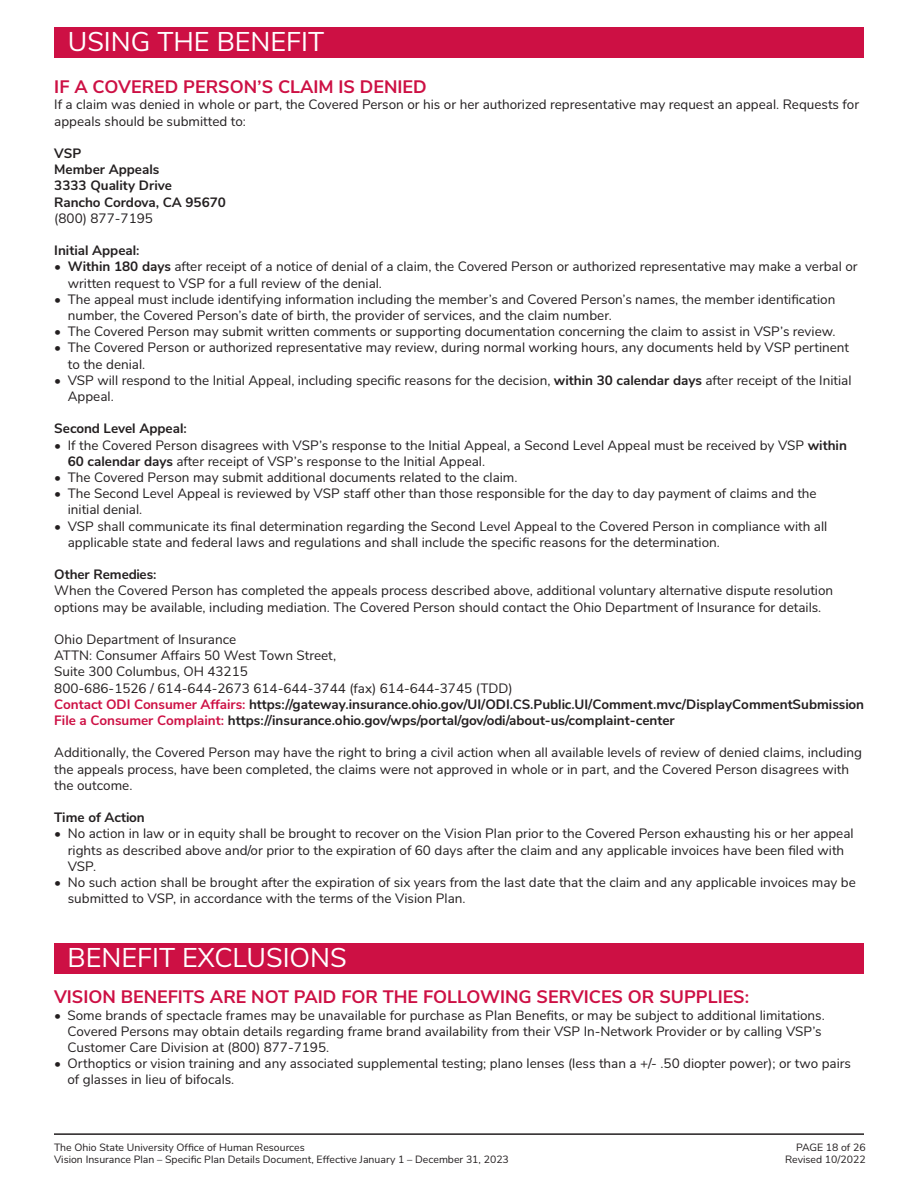
<style>
.page{position:relative;width:918px;height:1188px;background:#fff}
.page>*{position:absolute;margin:0;border:0;box-sizing:border-box;transform-origin:0 0}
.t1{font:27px "Buckeye Sans";color:#fff}
.t2{font:700 18px "Buckeye Sans";color:#cd1044}
.t3{font:13.5px/16.2px "Buckeye Sans";color:#231f20}
.t4{font:700 13.5px/16.2px "Buckeye Sans";color:#231f20}
.t5{font:10.5px/12.6px "Buckeye Sans";color:#231f20}
.s1{font-weight:700}
.s2{color:#cd1044}
</style>
<div class="page">
<hr style="left:54px;top:1133px;width:810px;height:2px;background:#231f20">
<div style="left:54px;top:27px;width:810px;height:30px;background:#cd1044"></div>
<div style="left:54px;top:943px;width:810px;height:30px;background:#cd1044"></div>
<h1 class="t1" style="left:68px;top:22px;width:258px">USING THE BENEFIT</h1>
<h3 class="t2" style="left:54px;top:74px;width:374px">IF A COVERED PERSON’S CLAIM IS DENIED</h3>
<p class="t3" style="left:54px;top:96px;width:806px">If a claim was denied in whole or part, the Covered Person or his or her authorized representative may request an appeal. Requests for appeals should be submitted to:</p>
<p class="t4" style="left:54px;top:144px;width:173px">VSP<br>Member Appeals<br>3333 Quality Drive<br>Rancho Cordova, CA 95670</p>
<p class="t3" style="left:54px;top:209px;width:100px">(800) 877-7195</p>
<h4 class="t4" style="left:54px;top:242px;width:87px">Initial Appeal:</h4>
<p class="t3" style="left:68px;top:258px;width:791px;text-indent:-14px">• <span class="s1">Within 180 days</span> after receipt of a notice of denial of a claim, the Covered Person or authorized representative may make a verbal or written request to VSP for a full review of the denial.</p>
<p class="t3" style="left:68px;top:290px;width:769px;text-indent:-14px">• The appeal must include identifying information including the member’s and Covered Person’s names, the member identification number, the Covered Person’s date of birth, the provider of services, and the claim number.</p>
<p class="t3" style="left:54px;top:323px;width:783px">• The Covered Person may submit written comments or supporting documentation concerning the claim to assist in VSP’s review.</p>
<p class="t3" style="left:68px;top:339px;width:783px;text-indent:-14px">• The Covered Person or authorized representative may review, during normal working hours, any documents held by VSP pertinent to the denial.</p>
<p class="t3" style="left:68px;top:371px;width:785px;text-indent:-14px">• VSP will respond to the Initial Appeal, including specific reasons for the decision, <span class="s1">within 30 calendar days</span> after receipt of the Initial<br>Appeal.</p>
<h4 class="t4" style="left:54px;top:420px;width:134px">Second Level Appeal:</h4>
<p class="t3" style="left:68px;top:436px;width:781px;text-indent:-14px">• If the Covered Person disagrees with VSP’s response to the Initial Appeal, a Second Level Appeal must be received by VSP <span class="s1">within<br>60 calendar days</span> after receipt of VSP’s response to the Initial Appeal.</p>
<p class="t3" style="left:54px;top:468px;width:465px">• The Covered Person may submit additional documents related to the claim.</p>
<p class="t3" style="left:68px;top:485px;width:750px;text-indent:-14px">• The Second Level Appeal is reviewed by VSP staff other than those responsible for the day to day payment of claims and the initial denial.</p>
<p class="t3" style="left:68px;top:517px;width:761px;text-indent:-14px">• VSP shall communicate its final determination regarding the Second Level Appeal to the Covered Person in compliance with all applicable state and federal laws and regulations and shall include the specific reasons for the determination.</p>
<h4 class="t4" style="left:54px;top:566px;width:104px">Other Remedies:</h4>
<p class="t3" style="left:54px;top:582px;width:780px">When the Covered Person has completed the appeals process described above, additional voluntary alternative dispute resolution options may be available, including mediation. The Covered Person should contact the Ohio Department of Insurance for details.</p>
<p class="t3" style="left:54px;top:630px;width:283px">Ohio Department of Insurance<br>ATTN: Consumer Affairs 50 West Town Street,<br>Suite 300 Columbus, OH 43215</p>
<p class="t3" style="left:54px;top:679px;width:460px">800-686-1526 / 614-644-2673 614-644-3744 (fax) 614-644-3745 (TDD)</p>
<p class="t4" style="left:54px;top:695px;width:811px"><span class="s2">Contact ODI Consumer Affairs:</span> https://gateway.insurance.ohio.gov/UI/ODI.CS.Public.UI/Comment.mvc/DisplayCommentSubmission</p>
<p class="t4" style="left:54px;top:711px;width:622px"><span class="s2">File a Consumer Complaint:</span> https://insurance.ohio.gov/wps/portal/gov/odi/about-us/complaint-center</p>
<p class="t3" style="left:54px;top:744px;width:809px">Additionally, the Covered Person may have the right to bring a civil action when all available levels of review of denied claims, including the appeals process, have been completed, the claims were not approved in whole or in part, and the Covered Person disagrees with the outcome.</p>
<h4 class="t4" style="left:54px;top:809px;width:92px">Time of Action</h4>
<p class="t3" style="left:68px;top:825px;width:787px;text-indent:-14px">• No action in law or in equity shall be brought to recover on the Vision Plan prior to the Covered Person exhausting his or her appeal rights as described above and/or prior to the expiration of 60 days after the claim and any applicable invoices have been filed with<br>VSP.</p>
<p class="t3" style="left:68px;top:873px;width:790px;text-indent:-14px">• No such action shall be brought after the expiration of six years from the last date that the claim and any applicable invoices may be submitted to VSP, in accordance with the terms of the Vision Plan.</p>
<h2 class="t1" style="left:68px;top:938px;width:281px">BENEFIT EXCLUSIONS</h2>
<h3 class="t2" style="left:54px;top:984px;width:697px">VISION BENEFITS ARE NOT PAID FOR THE FOLLOWING SERVICES OR SUPPLIES:</h3>
<p class="t3" style="left:68px;top:1006px;width:759px;text-indent:-14px">• Some brands of spectacle frames may be unavailable for purchase as Plan Benefits, or may be subject to additional limitations.<br>Covered Persons may obtain details regarding frame brand availability from their VSP In-Network Provider or by calling VSP’s<br>Customer Care Division at (800) 877-7195.</p>
<p class="t3" style="left:68px;top:1055px;width:785px;text-indent:-14px">• Orthoptics or vision training and any associated supplemental testing; plano lenses (less than a +/- .50 diopter power); or two pairs of glasses in lieu of bifocals.</p>
<p class="t5" style="left:54px;top:1140px;width:456px">The Ohio State University Office of Human Resources<br>Vision Insurance Plan – Specific Plan Details Document, Effective January 1 – December 31, 2023</p>
<p class="t5" style="left:785px;top:1140px;width:82px;text-align:right">PAGE 18 of 26<br>Revised 10/2022</p>
</div>
